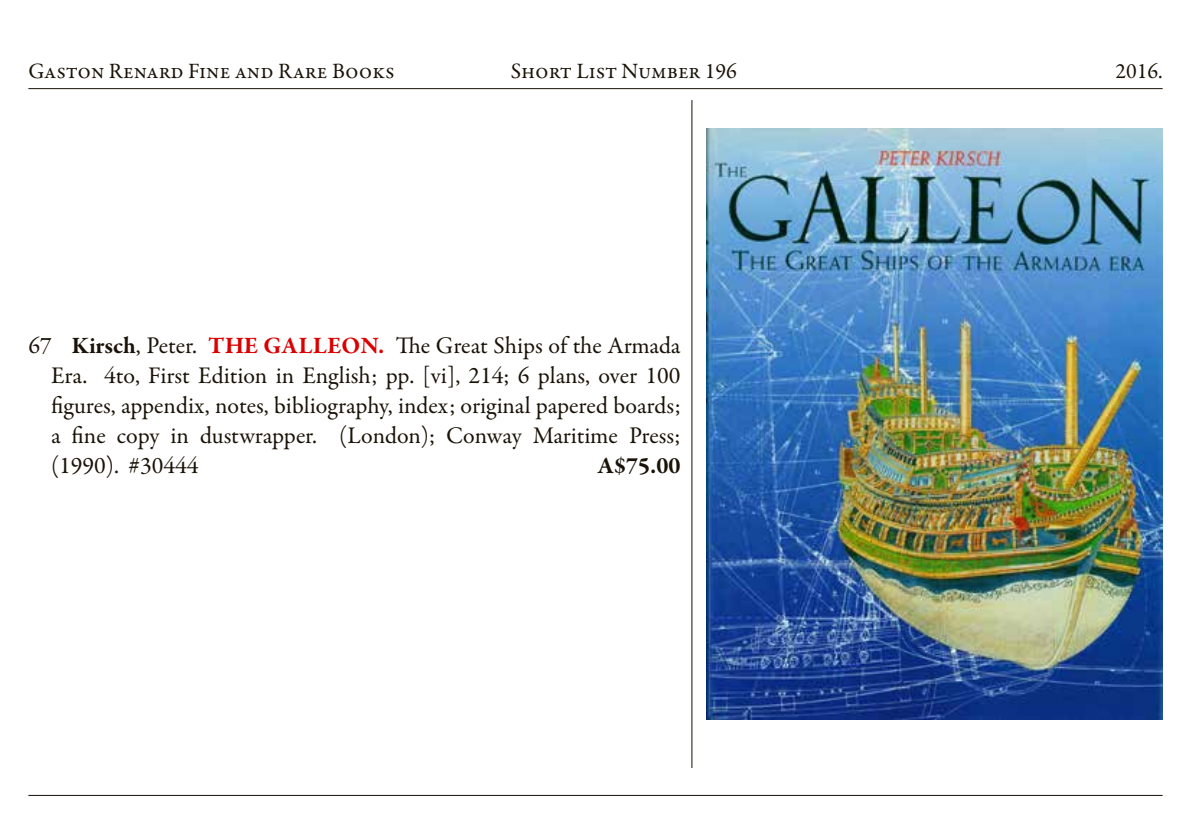
<style>
.page{position:relative;width:1191px;height:840px;background:#fff}
.page>*{position:absolute;margin:0;border:0;box-sizing:border-box;transform-origin:0 0}
.t1{font:24px/30px "Garamond Premr Pro";letter-spacing:-.005em;color:#1a1207;text-align:justify}
.t2{font:700 24px "Garamond Premr Pro";color:#1a1207}
.t3{font:22px "Garamond Premr Pro";color:#1a1207}
.s1{font-weight:700}
.s2{font-weight:700;color:#db0000}
</style>
<div class="page">
<hr style="left:28px;top:88px;width:1134px;height:1px;background:#1a1207">
<hr style="left:28px;top:794px;width:1134px;height:1px;background:#1a1207">
<hr style="left:691px;top:100px;width:1px;height:667px;background:#1a1207">
<img style="left:706px;top:128px;width:456px;height:591px">
<p class="t3" style="left:28px;top:57px;width:368px">Gaston Renard Fine and Rare Books</p>
<p class="t3" style="left:511px;top:57px;width:228px">Short List Number 196</p>
<p class="t3" style="left:1115px;top:57px;width:49px">2016.</p>
<p class="t1" style="left:51px;top:330px;width:631px;text-indent:-23px">67 <span class="s1">Kirsch</span>, Peter. <span class="s2">THE GALLEON.</span> The Great Ships of the Armada Era. 4to, First Edition in English; pp. [vi], 214; 6 plans, over 100 figures, appendix, notes, bibliography, index; original papered boards; a fine copy in dustwrapper. (London); Conway Maritime Press; (1990). #30444</p>
<p class="t2" style="left:598px;top:450px;width:84px">A$75.00</p>
</div>
